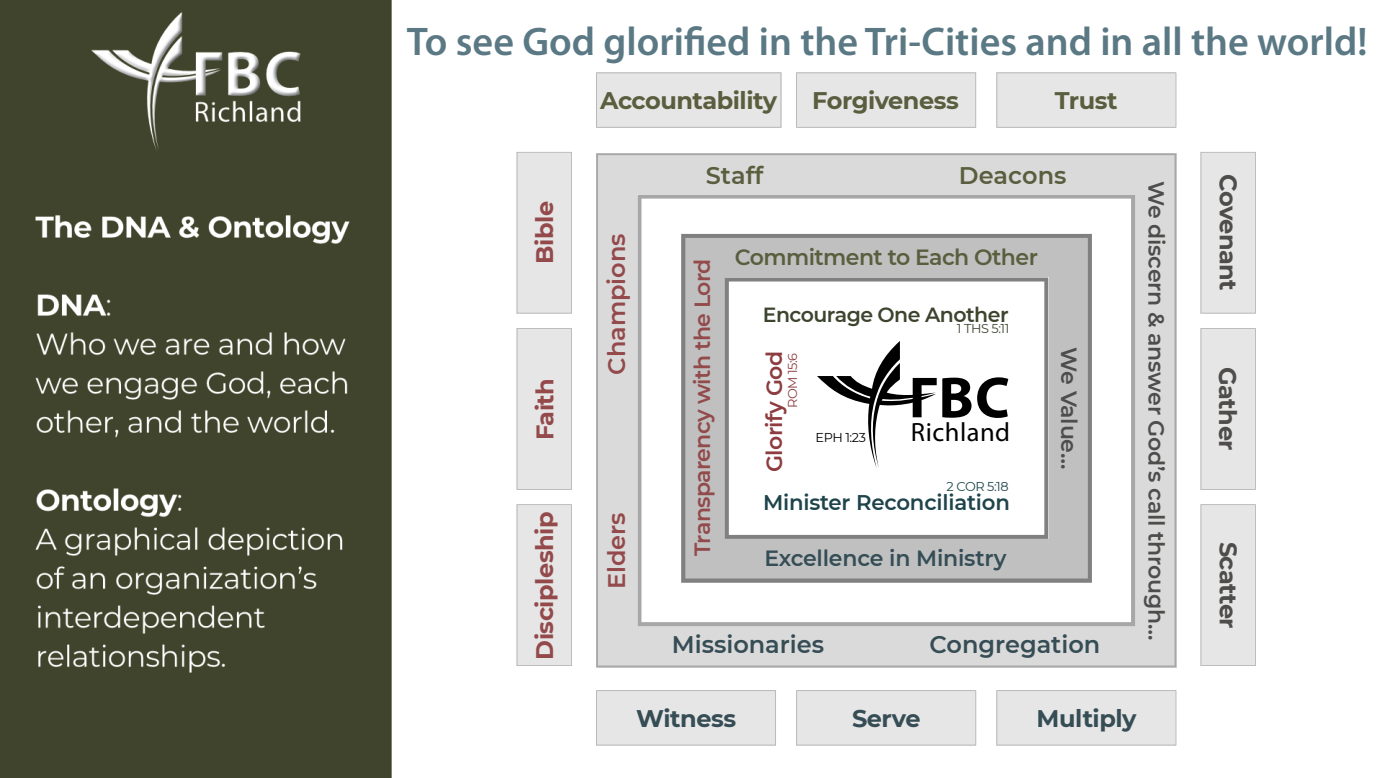
<style>
.page{position:relative;width:1383px;height:778px;background:#fff}
.page>*{position:absolute;margin:0;border:0;box-sizing:border-box;transform-origin:0 0}
.t1{font:600 40.2px "Myriad Pro";color:#5b7984}
.t2{font:26.4px "Myriad Pro";letter-spacing:.02em;color:#000}
.t3{font:700 24px "Montserrat";letter-spacing:-.02em;color:#5a5e3e}
.t4{font:600 24px "Montserrat";color:#364d55}
.t5{font:700 24px "Montserrat";letter-spacing:-.02em;color:#944a4b}
.t6{font:700 24px "Montserrat";letter-spacing:-.02em;color:#4e4d4c}
.t7{font:700 24px "Montserrat";letter-spacing:-.02em;color:#364d55}
.t8{font:600 24px "Montserrat";color:#944a4b}
.t9{font:600 24px "Montserrat";color:#5a5e3e}
.t10{font:600 21.9px "Montserrat";letter-spacing:-.01em;color:#4e4d4c}
.t11{font:600 21.9px "Montserrat";letter-spacing:-.025em;color:#924a4b}
.t12{font:600 21.9px "Montserrat";letter-spacing:-.025em;color:#595e3e}
.t13{font:600 21.9px "Montserrat";letter-spacing:-.01em;color:#344d56}
.t14{font:600 21.9px "Montserrat";letter-spacing:-.025em;color:#8d3c3f}
.t15{font:600 21.9px "Montserrat";letter-spacing:-.01em;color:#4d4d4d}
.t16{font:600 21.3px "Montserrat";letter-spacing:-.01em;color:#1e444b}
.t17{font:600 20.4px "Montserrat";letter-spacing:-.025em;color:#3c442e}
.t18{font:12.9px "Montserrat";color:#1e444b}
.t19{font:12.9px "Montserrat";color:#3c442e}
.t20{font:12.9px "Montserrat";color:#000}
.t21{font:12.9px "Montserrat";color:#8d3c3f}
</style>
<div class="page">
<img style="left:0;top:0;width:1256px;height:778px">
<svg style="left:596px;top:153px;width:580px;height:514px;background:#d7d7d7"></svg>
<svg style="left:637px;top:195px;width:498px;height:431px"></svg>
<svg style="left:681px;top:234px;width:410px;height:348px;background:#bababa"></svg>
<svg style="left:725px;top:277px;width:323px;height:262px"></svg>
<svg style="left:942px;top:377px;width:29px;height:41px"></svg>
<svg style="left:977px;top:377px;width:31px;height:41px"></svg>
<svg style="left:817px;top:341px;width:119px;height:128px"></svg>
<div style="left:996px;top:690px;width:180px;height:55px;background:#e6e6e6"></div>
<div style="left:796px;top:690px;width:180px;height:55px;background:#e6e6e6"></div>
<div style="left:596px;top:690px;width:180px;height:55px;background:#e6e6e6"></div>
<div style="left:596px;top:73px;width:185px;height:55px;background:#e6e6e6"></div>
<div style="left:796px;top:73px;width:180px;height:55px;background:#e6e6e6"></div>
<div style="left:996px;top:73px;width:180px;height:55px;background:#e6e6e6"></div>
<div style="left:517px;top:504px;width:55px;height:162px;background:#e6e6e6"></div>
<div style="left:517px;top:328px;width:55px;height:161px;background:#e6e6e6"></div>
<div style="left:517px;top:152px;width:55px;height:161px;background:#e6e6e6"></div>
<div style="left:1200px;top:152px;width:55px;height:161px;background:#e6e6e6"></div>
<div style="left:1200px;top:328px;width:55px;height:161px;background:#e6e6e6"></div>
<div style="left:1200px;top:504px;width:55px;height:162px;background:#e6e6e6"></div>
<p class="t1" style="left:407px;top:24px;width:962px">To see God glorified in the Tri-Cities and in all the world!</p>
<p class="t5" style="left:530px;top:263px;width:64px;rotate:-90deg">Bible</p>
<p class="t5" style="left:530px;top:440px;width:64px;rotate:-90deg">Faith</p>
<p class="t5" style="left:530px;top:659px;width:149px;rotate:-90deg">Discipleship</p>
<p class="t3" style="left:600px;top:86px;width:178px">Accountability</p>
<p class="t3" style="left:812px;top:86px;width:148px">Forgiveness</p>
<p class="t3" style="left:1054px;top:86px;width:64px">Trust</p>
<p class="t8" style="left:602px;top:375px;width:143px;rotate:-90deg">Champions</p>
<p class="t8" style="left:602px;top:589px;width:78px;rotate:-90deg">Elders</p>
<p class="t9" style="left:706px;top:161px;width:59px">Staff</p>
<p class="t9" style="left:958px;top:161px;width:109px">Deacons</p>
<p class="t11" style="left:689px;top:556px;width:299px;rotate:-90deg">Transparency with the Lord</p>
<p class="t12" style="left:735px;top:244px;width:304px">Commitment to Each Other</p>
<p class="t17" style="left:763px;top:302px;width:247px">Encourage One Another</p>
<p class="t19" style="left:957px;top:321px;width:54px">1 THS 5:11</p>
<p class="t14" style="left:761px;top:472px;width:122px;rotate:-90deg">Glorify God</p>
<p class="t21" style="left:784px;top:408px;width:57px;rotate:-90deg">ROM 15:6</p>
<p class="t20" style="left:815px;top:429px;width:52px">EPH 1:23</p>
<p class="t2" style="left:910px;top:421px;width:101px">Richland</p>
<p class="t18" style="left:946px;top:478px;width:64px">2 COR 5:18</p>
<p class="t16" style="left:763px;top:489px;width:248px">Minister Reconciliation</p>
<p class="t13" style="left:764px;top:545px;width:244px">Excellence in Ministry</p>
<p class="t15" style="left:1082px;top:347px;width:123px;rotate:90deg">We Value…</p>
<p class="t4" style="left:672px;top:630px;width:154px">Missionaries</p>
<p class="t4" style="left:929px;top:630px;width:172px">Congregation</p>
<p class="t10" style="left:1169px;top:181px;width:460px;rotate:90deg">We discern &amp; answer God’s call through…</p>
<p class="t7" style="left:636px;top:703px;width:101px">Witness</p>
<p class="t7" style="left:852px;top:703px;width:70px">Serve</p>
<p class="t7" style="left:1036px;top:703px;width:102px">Multiply</p>
<p class="t6" style="left:1243px;top:174px;width:118px;rotate:90deg">Covenant</p>
<p class="t6" style="left:1242px;top:367px;width:85px;rotate:90deg">Gather</p>
<p class="t6" style="left:1243px;top:541px;width:89px;rotate:90deg">Scatter</p>
</div>
